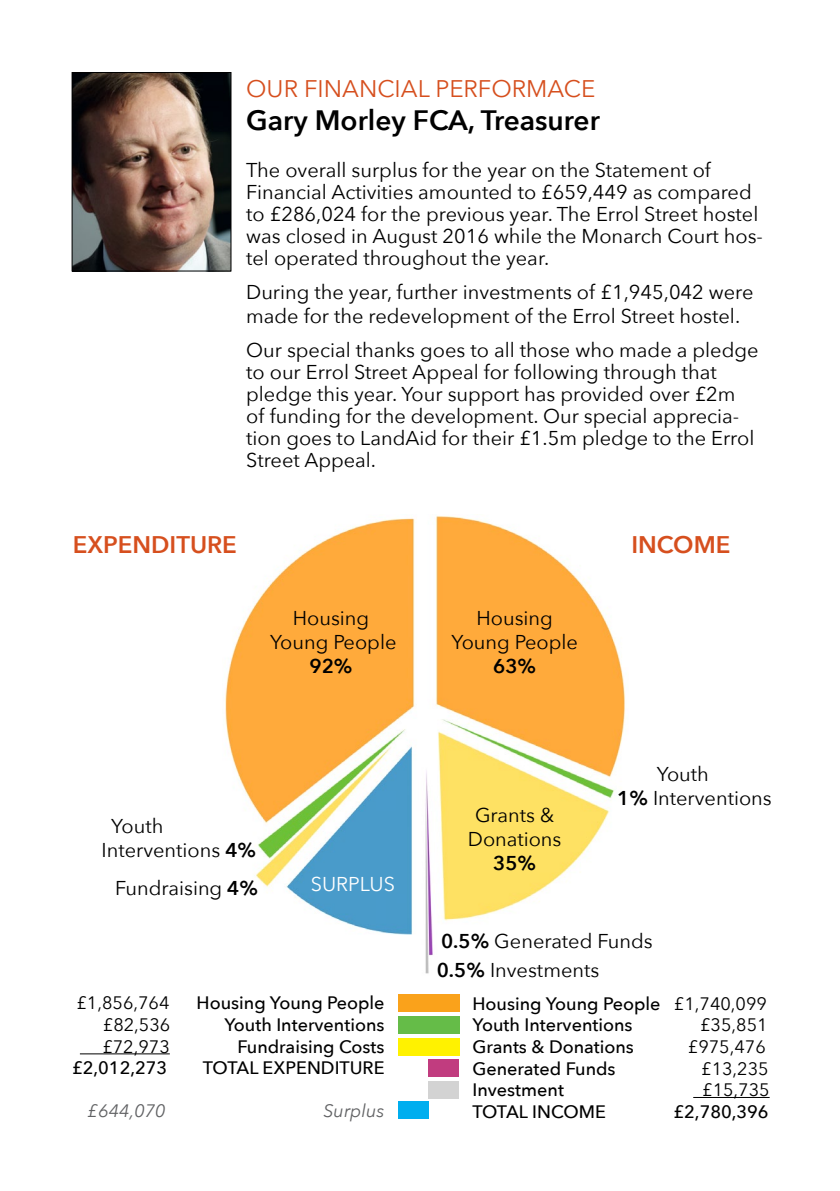
<style>
.page{position:relative;width:840px;height:1191px;background:#fff}
.page>*{position:absolute;margin:0;border:0;box-sizing:border-box;transform-origin:0 0}
.t1{font:600 28px "Avenir Next";color:#000}
.t2{font:24px "Avenir Next";color:#d64f1e}
.t3{font:600 24px "Avenir Next";color:#d64f1e}
.t4{font:20px/22px "Avenir Next";color:#000}
.t5{font:600 20px "Avenir Next";color:#000}
.t6{font:20px "Avenir Next";color:#fff}
.t7{font:500 18px/21.6px "Avenir Next";color:#000}
.t8{font:18px "Avenir Next";color:#000}
.t9{font:italic 18px "Avenir Next";color:#616264}
.s1{font-weight:600}
.s2{font-weight:400}
</style>
<div class="page">
<img style="left:74px;top:74px;width:155px;height:195px">
<div style="left:72px;top:72px;width:159px;height:199px;border:1px solid #000"></div>
<div style="left:397px;top:993px;width:62px;height:18px;background:#faa21b"></div>
<div style="left:428px;top:1081px;width:31px;height:18px;background:#d3d3d3"></div>
<div style="left:397px;top:1015px;width:62px;height:18px;background:#65bc48"></div>
<div style="left:397px;top:1037px;width:62px;height:18px;background:#fff200"></div>
<div style="left:428px;top:1059px;width:31px;height:18px;background:#c13c7f"></div>
<img style="left:225px;top:516px;width:400px;height:458px">
<hr style="left:692px;top:1097px;width:77px;height:1px;background:#000">
<hr style="left:80px;top:1053px;width:90px;height:1px;background:#000">
<div style="left:398px;top:1101px;width:31px;height:18px;background:#00aeef"></div>
<p class="t2" style="left:246px;top:68px;width:350px">OUR FINANCIAL PERFORMACE</p>
<h1 class="t1" style="left:246px;top:96px;width:355px">Gary Morley FCA, Treasurer</h1>
<p class="t4" style="left:246px;top:158px;width:518px">The overall surplus for the year on the Statement of Financial Activities amounted to £659,449 as compared to £286,024 for the previous year. The Errol Street hostel was closed in August 2016 while the Monarch Court hos&shy;tel operated throughout the year.</p>
<p class="t4" style="left:246px;top:279px;width:508px;line-height:24px">During the year, further investments of £1,945,042 were made for the redevelopment of the Errol Street hostel.</p>
<p class="t4" style="left:246px;top:338px;width:513px">Our special thanks goes to all those who made a pledge to our Errol Street Appeal for following through that pledge this year. Your support has provided over £2m of funding for the development. Our special apprecia&shy;tion goes to LandAid for their £1.5m pledge to the Errol Street Appeal.</p>
<p class="t3" style="left:73px;top:524px;width:166px">EXPENDITURE</p>
<p class="t3" style="left:631px;top:524px;width:101px">INCOME</p>
<p class="t4" style="left:270px;top:605px;width:128px;line-height:24px;text-align:center">Housing<br>Young People</p>
<p class="t5" style="left:309px;top:649px;width:44px">92%</p>
<p class="t4" style="left:101px;top:813px;width:156px;line-height:24px;text-indent:10px">Youth<br>Interventions <span class="s1">4%</span></p>
<p class="t4" style="left:115px;top:876px;width:144px">Fundraising <span class="s1">4%</span></p>
<p class="t6" style="left:310px;top:867px;width:86px">SURPLUS</p>
<p class="t8" style="left:76px;top:987px;width:94px">£1,856,764</p>
<p class="t7" style="left:196px;top:991px;width:189px">Housing Young People</p>
<p class="t8" style="left:103px;top:1009px;width:69px">£82,536</p>
<p class="t7" style="left:224px;top:1013px;width:161px">Youth Interventions</p>
<p class="t8" style="left:102px;top:1031px;width:69px">£72,973</p>
<p class="t7" style="left:237px;top:1034px;width:148px">Fundraising Costs</p>
<p class="t7" style="left:72px;top:1056px;width:97px">£2,012,273</p>
<p class="t7" style="left:203px;top:1056px;width:183px">TOTAL EXPENDITURE</p>
<p class="t9" style="left:88px;top:1095px;width:79px">£644,070</p>
<p class="t9" style="left:323px;top:1095px;width:63px">Surplus</p>
<p class="t4" style="left:451px;top:605px;width:128px;line-height:24px;text-align:center">Housing<br>Young People</p>
<p class="t5" style="left:493px;top:649px;width:44px">63%</p>
<p class="t4" style="left:467px;top:801px;width:95px;line-height:24px;text-align:center">Grants &amp;<br>Donations</p>
<p class="t5" style="left:493px;top:845px;width:44px">35%</p>
<p class="t4" style="left:616px;top:760px;width:156px;line-height:24px;text-indent:40px">Youth<br><span class="s1">1%</span> Interventions</p>
<p class="t4" style="left:436px;top:926px;width:217px;line-height:28.6px"><span class="s1">0.5%</span> Generated Funds<br><span class="s1">0.5%</span> Investments</p>
<p class="t7" style="left:472px;top:992px;width:296px">Housing Young People <span class="s2">£1,740,099<br></span>Youth Interventions</p>
<p class="t8" style="left:699px;top:1009px;width:69px">£35,851</p>
<p class="t7" style="left:472px;top:1035px;width:163px">Grants &amp; Donations</p>
<p class="t8" style="left:687px;top:1031px;width:79px">£975,476</p>
<p class="t7" style="left:472px;top:1056px;width:144px">Generated Funds</p>
<p class="t8" style="left:700px;top:1053px;width:69px">£13,235</p>
<p class="t7" style="left:472px;top:1078px;width:93px">Investment</p>
<p class="t8" style="left:701px;top:1074px;width:69px">£15,735</p>
<p class="t7" style="left:472px;top:1100px;width:135px">TOTAL INCOME</p>
<p class="t7" style="left:673px;top:1100px;width:97px">£2,780,396</p>
</div>
